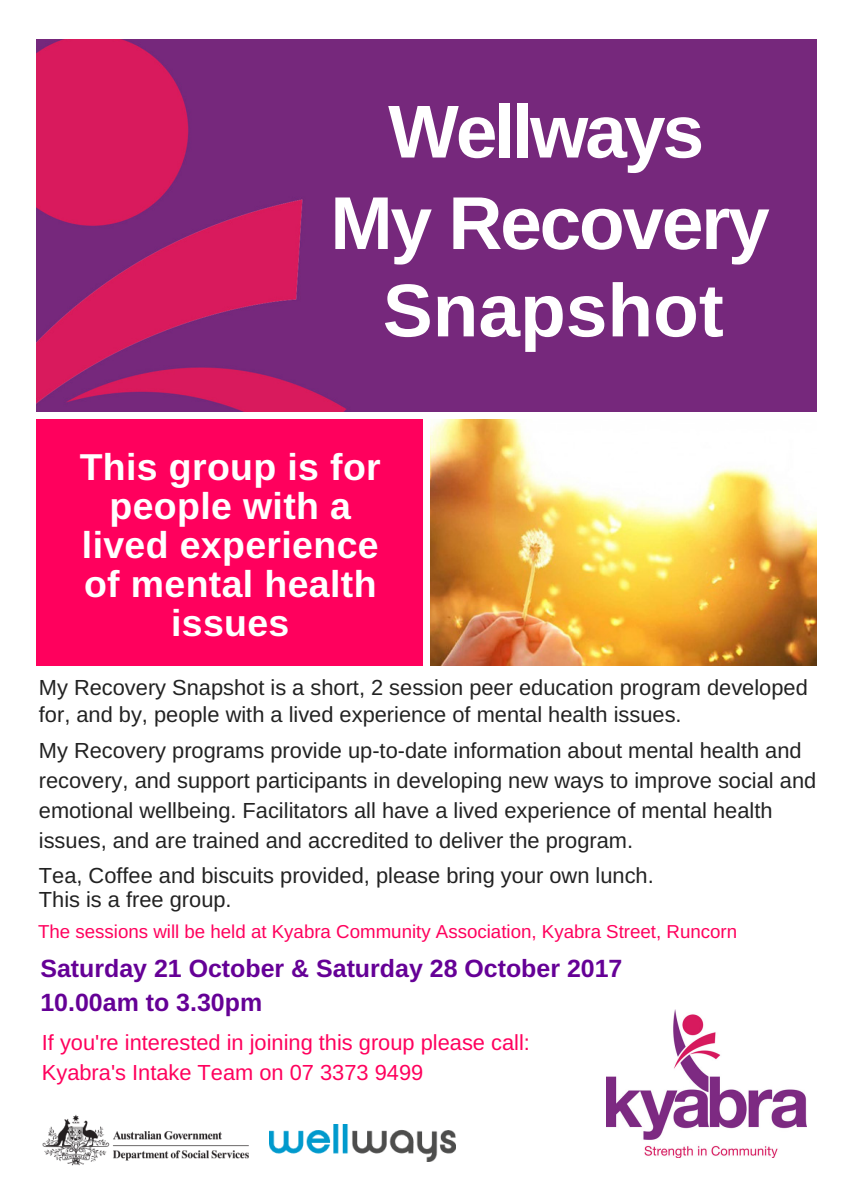
<style>
.page{position:relative;width:842px;height:1191px;background:#fff}
.page>*{position:absolute;margin:0;border:0;box-sizing:border-box;transform-origin:0 0}
.t1{font:700 74.9px/91.5px "Arimo";letter-spacing:-.03em;color:#fff;text-align:center}
.t2{font:700 74.9px "Arimo";color:#fff}
.t3{font:700 37.4px/39px "Arimo";letter-spacing:.01em;color:#fff;text-align:center}
.t4{font:700 24.9px/34.5px "Arimo";color:#650096}
.t5{font:21.8px/30px "Arimo";color:#222}
.t6{font:21.8px/30px "Arimo";color:#ff005d}
.t7{font:18.7px "Arimo";color:#ff005d}
</style>
<div class="page">
<img style="left:37px;top:40px;width:779px;height:372px">
<div style="left:37px;top:419px;width:386px;height:246px;background:#ff005d"></div>
<img style="left:430px;top:419px;width:386px;height:246px">
<img style="left:606px;top:1009px;width:200px;height:148px">
<img style="left:42px;top:1115px;width:207px;height:51px">
<img style="left:269px;top:1124px;width:186px;height:37px">
<h1 class="t1" style="left:330px;top:86px;width:441px">Wellways<br>My Recovery</h1>
<h1 class="t2" style="left:383px;top:268px;width:342px">Snapshot</h1>
<h2 class="t3" style="left:80px;top:447px;width:303px">This group is for people with a lived experience of mental health issues</h2>
<p class="t5" style="left:39px;top:674px;width:770px;line-height:27px">My Recovery Snapshot is a short, 2 session peer education program developed for, and by, people with a lived experience of mental health issues.</p>
<p class="t5" style="left:39px;top:735px;width:779px">My Recovery programs provide up-to-date information about mental health and recovery, and support participants in developing new ways to improve social and emotional wellbeing. Facilitators all have a lived experience of mental health issues, and are trained and accredited to deliver the program.</p>
<p class="t5" style="left:39px;top:863px;width:616px;line-height:24px">Tea, Coffee and biscuits provided, please bring your own lunch.<br>This is a free group.</p>
<p class="t7" style="left:38px;top:921px;width:700px">The sessions will be held at Kyabra Community Association, Kyabra Street, Runcorn</p>
<p class="t4" style="left:40px;top:950px;width:584px">Saturday 21 October &amp; Saturday 28 October 2017<br>10.00am to 3.30pm</p>
<p class="t6" style="left:42px;top:1027px;width:489px">If you're interested in joining this group please call:<br>Kyabra's Intake Team on 07 3373 9499</p>
</div>
